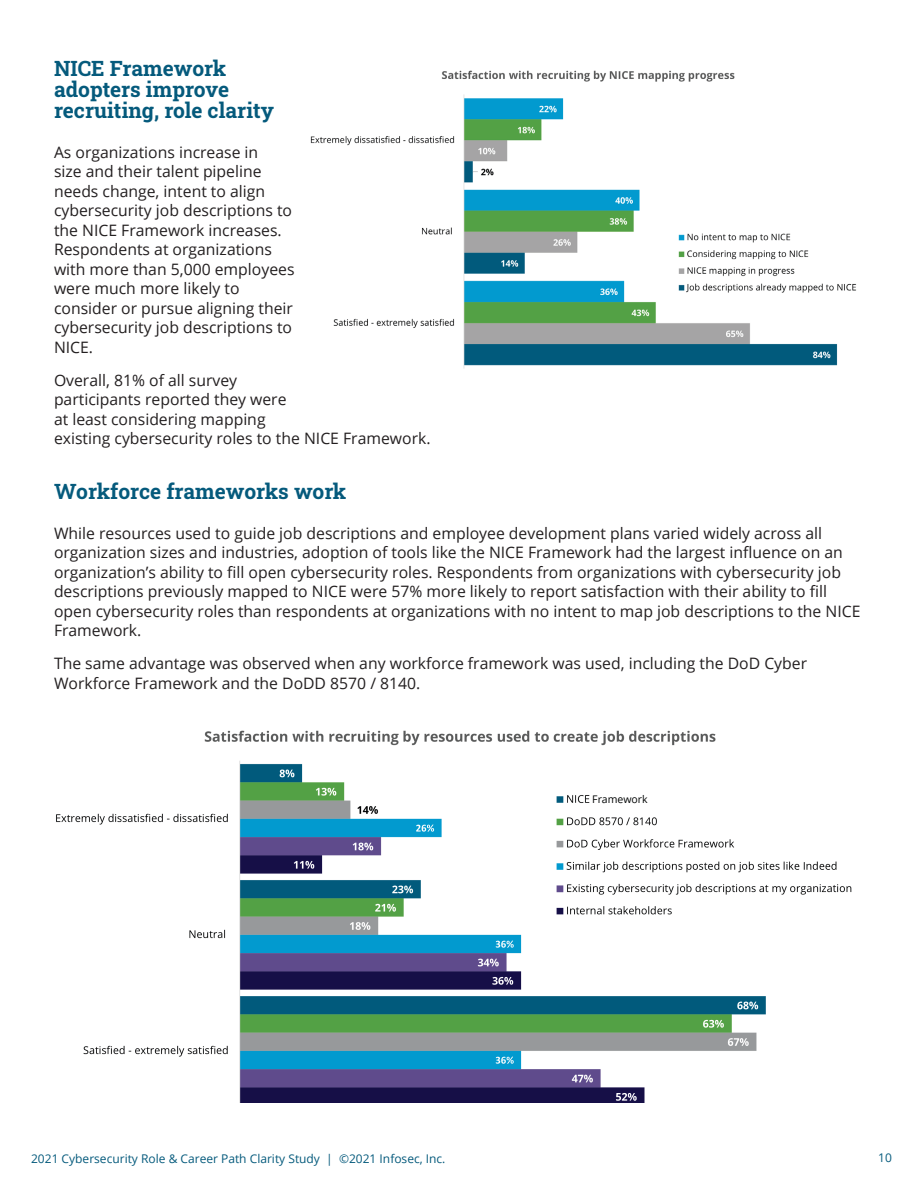
<style>
.page{position:relative;width:918px;height:1188px;background:#fff}
.page>*{position:absolute;margin:0;border:0;box-sizing:border-box;transform-origin:0 0}
.t1{font:21px/21px "Roboto Slab";color:#055a7c}
.body{font:15.75px/19.5px "Open Sans";color:#231f20}
.t2{font:12px "Open Sans";color:#055a7c}
.t3{font:10.5px "Open Sans";color:#030505}
</style>
<div class="page">
<img style="left:56px;top:730px;width:796px;height:372px">
<img style="left:310px;top:70px;width:547px;height:298px">
<div style="left:591px;top:789px;width:205px;height:23px;background:#fff"></div>
<p class="t1" style="left:54px;top:57px;width:221px">NICE Framework adopters improve recruiting, role clarity</p>
<p class="body" style="left:54px;top:142px;width:242px">As organizations increase in<br>size and their talent pipeline needs change, intent to align cybersecurity job descriptions to the NICE Framework increases.<br>Respondents at organizations with more than 5,000 employees were much more likely to consider or pursue aligning their cybersecurity job descriptions to<br>NICE.</p>
<p class="body" style="left:54px;top:370px;width:378px">Overall, 81% of all survey<br>participants reported they were<br>at least considering mapping<br>existing cybersecurity roles to the NICE Framework.</p>
<p class="t1" style="left:54px;top:480px;width:294px">Workforce frameworks work</p>
<p class="body" style="left:54px;top:523px;width:808px">While resources used to guide job descriptions and employee development plans varied widely across all organization sizes and industries, adoption of tools like the NICE Framework had the largest influence on an organization’s ability to fill open cybersecurity roles. Respondents from organizations with cybersecurity job descriptions previously mapped to NICE were 57% more likely to report satisfaction with their ability to fill open cybersecurity roles than respondents at organizations with no intent to map job descriptions to the NICE Framework.</p>
<p class="body" style="left:54px;top:653px;width:755px">The same advantage was observed when any workforce framework was used, including the DoD Cyber<br>Workforce Framework and the DoDD 8570 / 8140.</p>
<p class="t3" style="left:592px;top:792px;width:57px">Framework</p>
<p class="t2" style="left:31px;top:1151px;width:416px">2021 Cybersecurity Role &amp; Career Path Clarity Study | ©2021 Infosec, Inc.</p>
<p class="t2" style="left:878px;top:1150px;width:15px">10</p>
</div>
